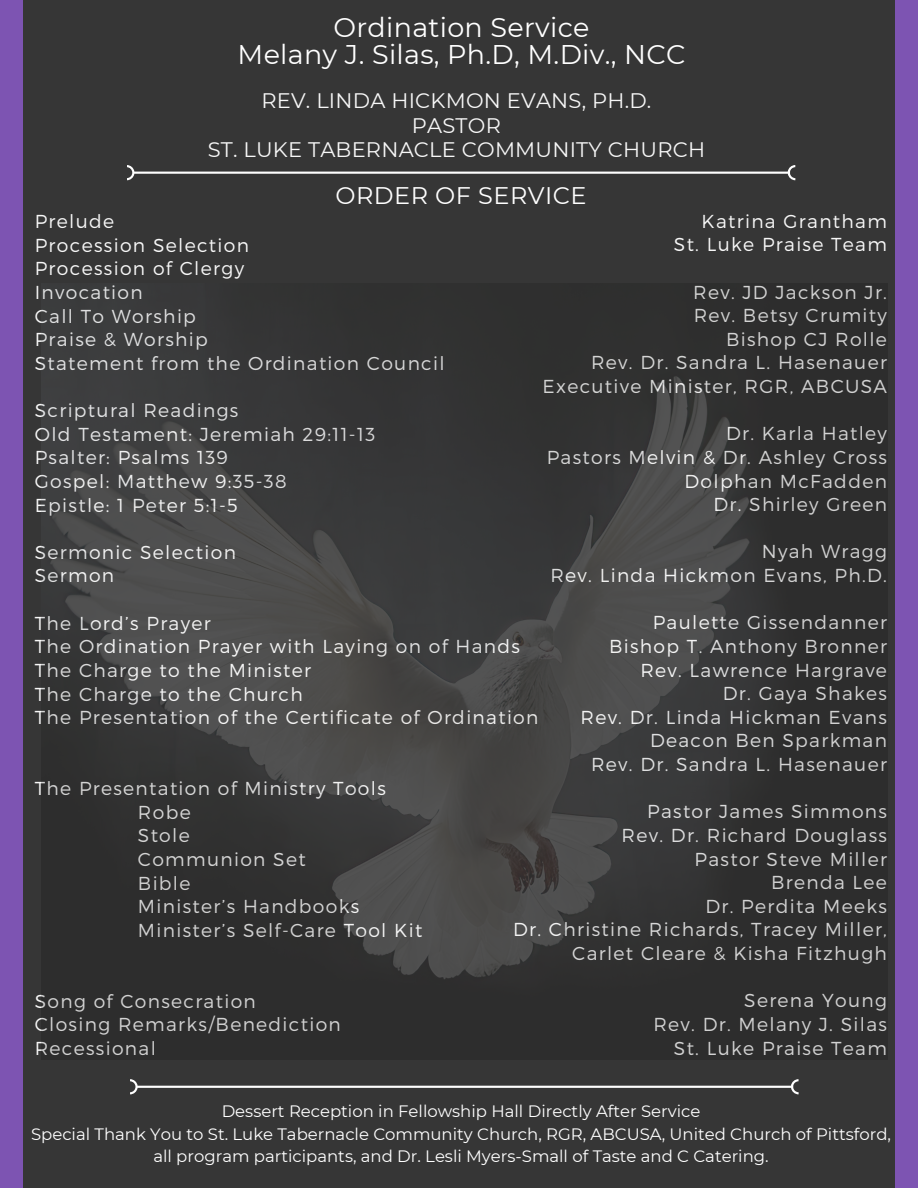
<style>
.page{position:relative;width:918px;height:1188px;background:#7d54b2}
.page>*{position:absolute;margin:0;border:0;box-sizing:border-box;transform-origin:0 0}
.t1{font:27px "Montserrat";letter-spacing:.01em;color:#fff}
.t2{font:24px "Montserrat";letter-spacing:.02em;color:#fff}
.t3{font:21px "Montserrat";letter-spacing:.01em;color:#f7f7f7}
.t4{font:300 18.75px/23.7px "Montserrat";letter-spacing:.07em;color:#f7f7f7}
.t5{font:16.5px/22.5px "Montserrat";color:#fff;text-align:center}
</style>
<div class="page">
<div style="left:23px;top:0;width:871px;height:1188px;background:#363636"></div>
<svg style="left:127px;top:165px;width:668px;height:15px"></svg>
<svg style="left:130px;top:1079px;width:669px;height:15px"></svg>
<img style="left:42px;top:377px;width:707px;height:602px">
<p class="t1" style="left:334px;top:11px;width:257px">Ordination Service</p>
<p class="t1" style="left:238px;top:38px;width:449px">Melany J. Silas, Ph.D, M.Div., NCC</p>
<p class="t3" style="left:261px;top:88px;width:392px">REV. LINDA HICKMON EVANS, PH.D.</p>
<p class="t3" style="left:412px;top:112px;width:91px">PASTOR</p>
<p class="t3" style="left:208px;top:137px;width:499px">ST. LUKE TABERNACLE COMMUNITY CHURCH</p>
<p class="t2" style="left:335px;top:181px;width:253px">ORDER OF SERVICE</p>
<p class="t4" style="left:702px;top:208px;width:187px">Katrina Grantham</p>
<p class="t4" style="left:674px;top:232px;width:215px">St. Luke Praise Team</p>
<p class="t4" style="left:693px;top:279px;width:195px">Rev. JD Jackson Jr.</p>
<p class="t4" style="left:694px;top:303px;width:195px">Rev. Betsy Crumity</p>
<p class="t4" style="left:726px;top:326px;width:162px">Bishop CJ Rolle</p>
<p class="t4" style="left:591px;top:350px;width:297px">Rev. Dr. Sandra L. Hasenauer</p>
<p class="t4" style="left:543px;top:374px;width:346px">Executive Minister, RGR, ABCUSA</p>
<p class="t4" style="left:726px;top:421px;width:162px">Dr. Karla Hatley</p>
<p class="t4" style="left:547px;top:444px;width:342px">Pastors Melvin &amp; Dr. Ashley Cross</p>
<p class="t4" style="left:685px;top:468px;width:204px">Dolphan McFadden</p>
<p class="t4" style="left:713px;top:492px;width:175px">Dr. Shirley Green</p>
<p class="t4" style="left:762px;top:539px;width:127px">Nyah Wragg</p>
<p class="t4" style="left:550px;top:563px;width:338px">Rev. Linda Hickmon Evans, Ph.D.</p>
<p class="t4" style="left:653px;top:610px;width:236px">Paulette Gissendanner</p>
<p class="t4" style="left:609px;top:633px;width:279px">Bishop T. Anthony Bronner</p>
<p class="t4" style="left:640px;top:657px;width:248px">Rev. Lawrence Hargrave</p>
<p class="t4" style="left:723px;top:681px;width:166px">Dr. Gaya Shakes</p>
<p class="t4" style="left:580px;top:704px;width:308px">Rev. Dr. Linda Hickman Evans</p>
<p class="t4" style="left:650px;top:728px;width:238px">Deacon Ben Sparkman</p>
<p class="t4" style="left:591px;top:752px;width:297px">Rev. Dr. Sandra L. Hasenauer</p>
<p class="t4" style="left:647px;top:799px;width:241px">Pastor James Simmons</p>
<p class="t4" style="left:622px;top:822px;width:267px">Rev. Dr. Richard Douglass</p>
<p class="t4" style="left:695px;top:846px;width:194px">Pastor Steve Miller</p>
<p class="t4" style="left:771px;top:870px;width:117px">Brenda Lee</p>
<p class="t4" style="left:705px;top:893px;width:183px">Dr. Perdita Meeks</p>
<p class="t4" style="left:513px;top:917px;width:375px">Dr. Christine Richards, Tracey Miller,</p>
<p class="t4" style="left:572px;top:941px;width:316px">Carlet Cleare &amp; Kisha Fitzhugh</p>
<p class="t4" style="left:744px;top:988px;width:144px">Serena Young</p>
<p class="t4" style="left:653px;top:1011px;width:235px">Rev. Dr. Melany J. Silas</p>
<p class="t4" style="left:674px;top:1035px;width:215px">St. Luke Praise Team</p>
<p class="t4" style="left:35px;top:209px;width:81px">Prelude</p>
<p class="t4" style="left:35px;top:232px;width:216px">Procession Selection</p>
<p class="t4" style="left:35px;top:256px;width:211px">Procession of Clergy</p>
<p class="t4" style="left:35px;top:279px;width:109px">Invocation</p>
<p class="t4" style="left:35px;top:303px;width:163px">Call To Worship</p>
<p class="t4" style="left:35px;top:327px;width:175px">Praise &amp; Worship</p>
<p class="t4" style="left:35px;top:350px;width:411px">Statement from the Ordination Council</p>
<p class="t4" style="left:35px;top:398px;width:205px">Scriptural Readings</p>
<p class="t4" style="left:35px;top:421px;width:342px">Old Testament: Jeremiah 29:11-13</p>
<p class="t4" style="left:35px;top:445px;width:253px">Psalter: Psalms 139<br>Gospel: Matthew 9:35-38</p>
<p class="t4" style="left:35px;top:492px;width:204px">Epistle: 1 Peter 5:1-5</p>
<p class="t4" style="left:35px;top:539px;width:203px">Sermonic Selection</p>
<p class="t4" style="left:35px;top:563px;width:81px">Sermon</p>
<p class="t4" style="left:35px;top:610px;width:178px">The Lord’s Prayer</p>
<p class="t4" style="left:35px;top:634px;width:487px">The Ordination Prayer with Laying on of Hands</p>
<p class="t4" style="left:35px;top:657px;width:278px">The Charge to the Minister</p>
<p class="t4" style="left:35px;top:681px;width:269px">The Charge to the Church</p>
<p class="t4" style="left:35px;top:705px;width:505px">The Presentation of the Certificate of Ordination</p>
<p class="t4" style="left:35px;top:776px;width:353px">The Presentation of Ministry Tools</p>
<p class="t4" style="left:138px;top:799px;width:54px">Robe</p>
<p class="t4" style="left:138px;top:823px;width:53px">Stole</p>
<p class="t4" style="left:138px;top:846px;width:169px">Communion Set</p>
<p class="t4" style="left:138px;top:870px;width:54px">Bible</p>
<p class="t4" style="left:138px;top:894px;width:223px">Minister’s Handbooks</p>
<p class="t4" style="left:138px;top:917px;width:286px">Minister’s Self-Care Tool Kit</p>
<p class="t4" style="left:35px;top:988px;width:223px">Song of Consecration</p>
<p class="t4" style="left:35px;top:1012px;width:308px">Closing Remarks/Benediction</p>
<p class="t4" style="left:35px;top:1035px;width:123px">Recessional</p>
<p class="t5" style="left:222px;top:1100px;width:480px">Dessert Reception in Fellowship Hall Directly After Service</p>
<p class="t5" style="left:31px;top:1123px;width:861px">Special Thank You to St. Luke Tabernacle Community Church, RGR, ABCUSA, United Church of Pittsford, all program participants, and Dr. Lesli Myers-Small of Taste and C Catering.</p>
</div>
